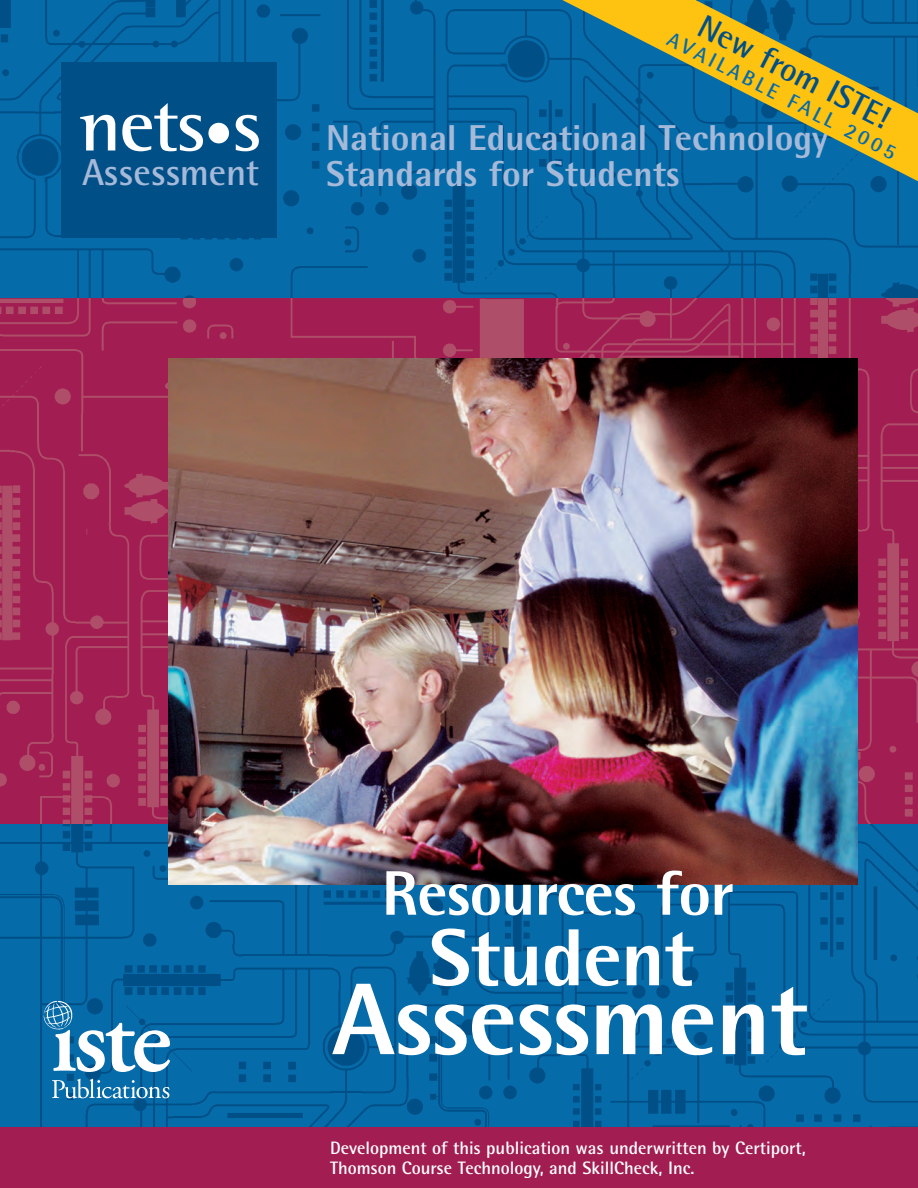
<style>
.page{position:relative;width:918px;height:1188px;background:#fff}
.page>*{position:absolute;margin:0;border:0;box-sizing:border-box;transform-origin:0 0}
.t1{font:800 102px "Rotis Semi Sans";letter-spacing:-.01em;color:#fff}
.t2{font:800 81px "Rotis Semi Sans";letter-spacing:-.01em;color:#fff}
.t3{font:700 75px "Rotis Semi Serif";color:#fff}
.t4{font:800 63px "Rotis Semi Sans";letter-spacing:-.01em;color:#fff}
.t5{font:700 37.5px "Rotis Semi Sans";letter-spacing:-.005em;color:#a5b9d8}
.t6{font:800 36px/36px "Rotis Semi Sans";color:#a5b9d8}
.t7{font:700 33px "Rotis Semi Sans";color:#014f87}
.t8{font:700 21px "Rotis Semi Sans";color:#066ba9}
.t9{font:700 18px/19.5px "Rotis Semi Sans";color:#fff}
.s1{font-size:57px}
</style>
<div class="page">
<img style="left:0;top:298px;width:918px;height:526px">
<img style="left:0;top:0;width:918px;height:298px">
<img style="left:0;top:824px;width:918px;height:304px">
<div style="left:62px;top:62px;width:215px;height:176px;background:#014f87"></div>
<img style="left:169px;top:358px;width:688px;height:527px">
<div style="left:0;top:1128px;width:918px;height:60px;background:#a11d52"></div>
<svg style="left:512px;top:0;width:406px;height:243px;background:#367986"></svg>
<svg style="left:44px;top:1001px;width:126px;height:71px"></svg>
<svg style="left:52px;top:1079px;width:117px;height:20px;background:#408cbb"></svg>
<h3 class="t3" style="left:79px;top:100px;width:184px">nets<span class="s1">•</span>s</h3>
<h3 class="t5" style="left:82px;top:159px;width:178px">Assessment</h3>
<h3 class="t7" style="left:706px;top:13px;width:212px;rotate:27deg">New from ISTE!</h3>
<p class="t8" style="left:672px;top:31px;width:256px;rotate:27deg">AVAILABLE FALL 2005</p>
<h3 class="t6" style="left:326px;top:123px;width:504px">National Educational Technology<br>Standards for Students</h3>
<h3 class="t4" style="left:382px;top:871px;width:354px">Resources for</h3>
<h2 class="t2" style="left:429px;top:929px;width:266px">Student</h2>
<h1 class="t1" style="left:332px;top:984px;width:477px">Assessment</h1>
<p class="t9" style="left:330px;top:1140px;width:477px">Development of this publication was underwritten by Certiport,<br>Thomson Course Technology, and SkillCheck, Inc.</p>
</div>
